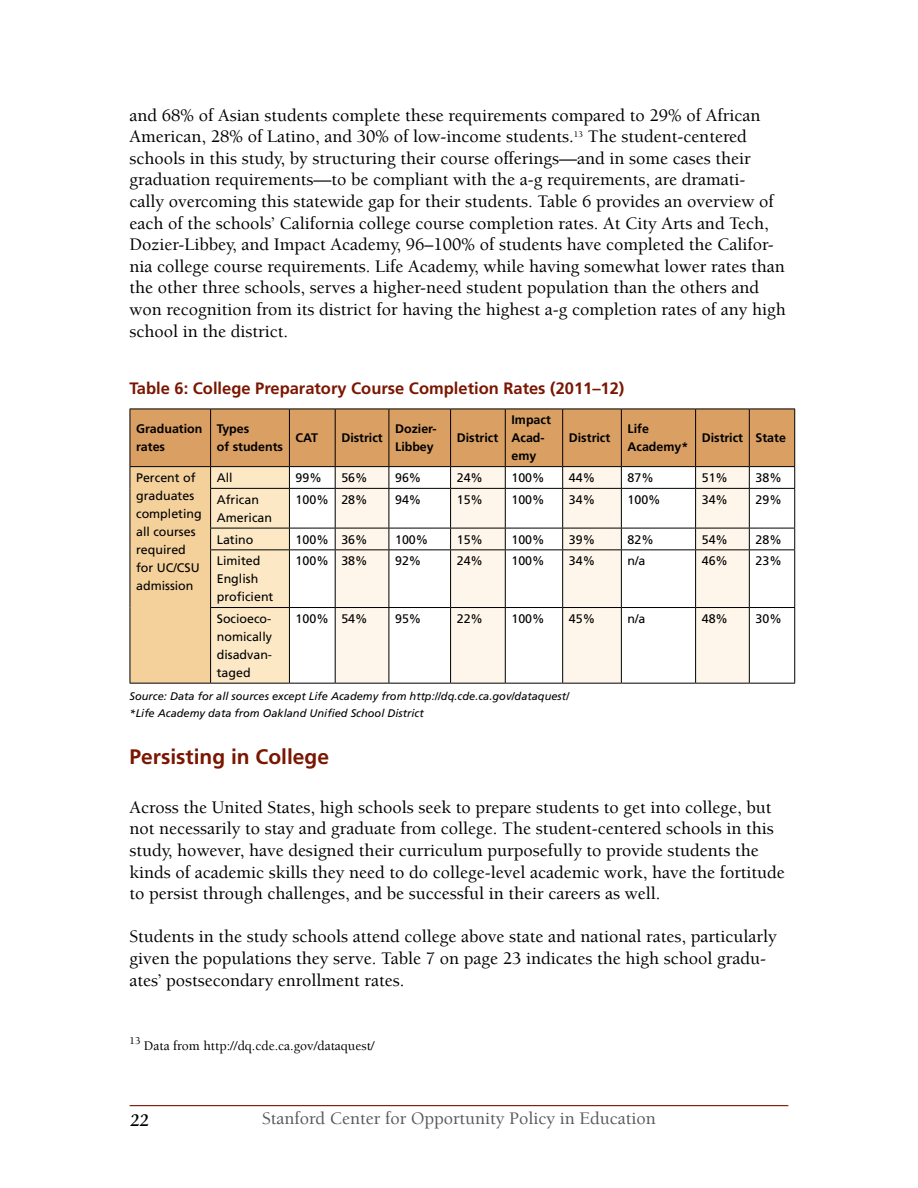
<style>
.page{position:relative;width:918px;height:1188px;background:#fff}
.page>*{position:absolute;margin:0;border:0;box-sizing:border-box;transform-origin:0 0}
.t1{font:700 21px "Frutiger LT Std";color:#7a1600}
.t2{font:500 18px/21.6px "Berkeley LT";color:#000}
.t3{font:500 18px "Berkeley LT";color:#58595b}
.t4{font:italic 700 18px "Berkeley LT";color:#000}
.t5{font:700 16.5px "Frutiger LT Std";color:#7a1600}
.t6{font:500 13.5px "Berkeley LT";color:#000}
.t7{font:12.45px/18px "Frutiger LT Std";color:#000}
.t8{font:700 12.45px/18px "Frutiger LT Std";color:#000}
.t9{font:italic 11.1px/16.6px "Frutiger LT Std";color:#000}
</style>
<div class="page">
<hr style="left:130px;top:1105px;width:658px;height:1px;background:#7a1600">
<hr style="left:130px;top:683px;width:81px;height:1px;background:#000">
<svg style="left:130px;top:409px;width:665px;height:274px"></svg>
<hr style="left:794px;top:550px;width:1px;height:57px;background:#000">
<hr style="left:794px;top:608px;width:1px;height:75px;background:#000">
<hr style="left:211px;top:683px;width:78px;height:1px;background:#000">
<hr style="left:289px;top:683px;width:46px;height:1px;background:#000">
<hr style="left:335px;top:683px;width:54px;height:1px;background:#000">
<hr style="left:389px;top:683px;width:62px;height:1px;background:#000">
<hr style="left:451px;top:683px;width:54px;height:1px;background:#000">
<hr style="left:505px;top:683px;width:58px;height:1px;background:#000">
<hr style="left:563px;top:683px;width:58px;height:1px;background:#000">
<hr style="left:621px;top:683px;width:75px;height:1px;background:#000">
<hr style="left:696px;top:683px;width:53px;height:1px;background:#000">
<hr style="left:749px;top:683px;width:46px;height:1px;background:#000">
<p class="t2" style="left:130px;top:105px;width:658px">and 68% of Asian students complete these requirements compared to 29% of African American, 28% of Latino, and 30% of low-income students.<sup>13</sup> The student-centered schools in this study, by structuring their course offerings—and in some cases their graduation requirements—to be compliant with the a-g requirements, are dramati-<br>cally overcoming this statewide gap for their students. Table 6 provides an overview of each of the schools’ California college course completion rates. At City Arts and Tech, Dozier-Libbey, and Impact Academy, 96–100% of students have completed the Califor&shy;nia college course requirements. Life Academy, while having somewhat lower rates than the other three schools, serves a higher-need student population than the others and won recognition from its district for having the highest a-g completion rates of any high school in the district.</p>
<p class="t5" style="left:130px;top:378px;width:496px">Table 6: College Preparatory Course Completion Rates (2011–12)</p>
<p class="t8" style="left:136px;top:420px;width:68px">Graduation rates</p>
<p class="t8" style="left:217px;top:420px;width:68px">Types<br>of students</p>
<p class="t8" style="left:296px;top:429px;width:24px">CAT</p>
<p class="t8" style="left:341px;top:429px;width:43px">District</p>
<p class="t8" style="left:395px;top:420px;width:43px">Dozier-<br>Libbey</p>
<p class="t8" style="left:457px;top:429px;width:43px">District</p>
<p class="t8" style="left:512px;top:411px;width:41px">Impact<br>Acad&shy;emy</p>
<p class="t8" style="left:569px;top:429px;width:43px">District</p>
<p class="t8" style="left:628px;top:420px;width:62px">Life<br>Academy*</p>
<p class="t8" style="left:702px;top:429px;width:86px">District State</p>
<p class="t7" style="left:136px;top:469px;width:67px">Percent of graduates completing all courses required for UC/CSU admission</p>
<p class="t7" style="left:217px;top:469px;width:17px">All</p>
<p class="t7" style="left:296px;top:469px;width:28px">99%</p>
<p class="t7" style="left:341px;top:469px;width:28px">56%</p>
<p class="t7" style="left:395px;top:469px;width:28px">96%</p>
<p class="t7" style="left:457px;top:469px;width:28px">24%</p>
<p class="t7" style="left:512px;top:469px;width:35px">100%</p>
<p class="t7" style="left:569px;top:469px;width:28px">44%</p>
<p class="t7" style="left:628px;top:469px;width:28px">87%</p>
<p class="t7" style="left:702px;top:469px;width:28px">51%</p>
<p class="t7" style="left:756px;top:469px;width:28px">38%</p>
<p class="t7" style="left:217px;top:491px;width:57px">African<br>American</p>
<p class="t7" style="left:296px;top:491px;width:74px">100% 28%</p>
<p class="t7" style="left:395px;top:491px;width:28px">94%</p>
<p class="t7" style="left:457px;top:491px;width:28px">15%</p>
<p class="t7" style="left:512px;top:491px;width:35px">100%</p>
<p class="t7" style="left:569px;top:491px;width:28px">34%</p>
<p class="t7" style="left:628px;top:491px;width:35px">100%</p>
<p class="t7" style="left:702px;top:491px;width:28px">34%</p>
<p class="t7" style="left:756px;top:491px;width:28px">29%</p>
<p class="t7" style="left:217px;top:530px;width:38px">Latino</p>
<p class="t7" style="left:296px;top:530px;width:74px">100% 36%</p>
<p class="t7" style="left:395px;top:530px;width:35px">100%</p>
<p class="t7" style="left:457px;top:530px;width:28px">15%</p>
<p class="t7" style="left:512px;top:530px;width:35px">100%</p>
<p class="t7" style="left:569px;top:530px;width:28px">39%</p>
<p class="t7" style="left:628px;top:530px;width:28px">82%</p>
<p class="t7" style="left:702px;top:530px;width:28px">54%</p>
<p class="t7" style="left:756px;top:530px;width:28px">28%</p>
<p class="t7" style="left:217px;top:552px;width:58px">Limited<br>English proficient</p>
<p class="t7" style="left:296px;top:552px;width:74px">100% 38%</p>
<p class="t7" style="left:395px;top:552px;width:28px">92%</p>
<p class="t7" style="left:457px;top:552px;width:28px">24%</p>
<p class="t7" style="left:512px;top:552px;width:35px">100%</p>
<p class="t7" style="left:569px;top:552px;width:28px">34%</p>
<p class="t7" style="left:628px;top:552px;width:19px">n/a</p>
<p class="t7" style="left:702px;top:552px;width:28px">46%</p>
<p class="t7" style="left:756px;top:552px;width:28px">23%</p>
<p class="t7" style="left:217px;top:610px;width:57px;text-align:justify">Socioeco&shy;nomically disadvan&shy;taged</p>
<p class="t7" style="left:296px;top:610px;width:74px">100% 54%</p>
<p class="t7" style="left:395px;top:610px;width:28px">95%</p>
<p class="t7" style="left:457px;top:610px;width:28px">22%</p>
<p class="t7" style="left:512px;top:610px;width:35px">100%</p>
<p class="t7" style="left:569px;top:610px;width:28px">45%</p>
<p class="t7" style="left:628px;top:610px;width:19px">n/a</p>
<p class="t7" style="left:702px;top:610px;width:28px">48%</p>
<p class="t7" style="left:756px;top:610px;width:28px">30%</p>
<p class="t9" style="left:130px;top:688px;width:441px">Source: Data for all sources except Life Academy from http://dq.cde.ca.gov/dataquest/ *Life Academy data from Oakland Unified School District</p>
<p class="t1" style="left:130px;top:745px;width:201px">Persisting in College</p>
<p class="t2" style="left:130px;top:797px;width:657px">Across the United States, high schools seek to prepare students to get into college, but not necessarily to stay and graduate from college. The student-centered schools in this study, however, have designed their curriculum purposefully to provide students the kinds of academic skills they need to do college-level academic work, have the fortitude to persist through challenges, and be successful in their careers as well.</p>
<p class="t2" style="left:130px;top:926px;width:649px">Students in the study schools attend college above state and national rates, particularly given the populations they serve. Table 7 on page 23 indicates the high school gradu&shy;ates’ postsecondary enrollment rates.</p>
<p class="t6" style="left:130px;top:1038px;width:247px"><sup>13</sup> Data from http://dq.cde.ca.gov/dataquest/</p>
<p class="t4" style="left:130px;top:1111px;width:20px">22</p>
<p class="t3" style="left:262px;top:1109px;width:395px">Stanford Center for Opportunity Policy in Education</p>
</div>
